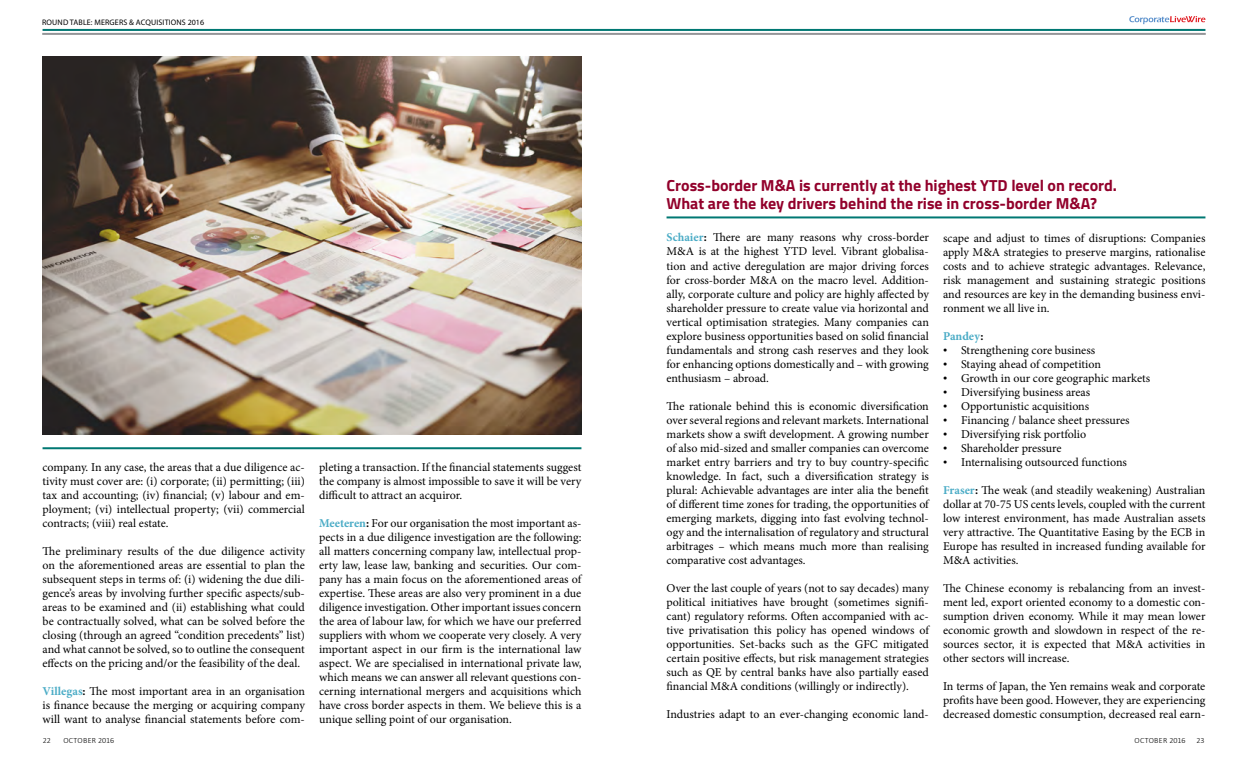
<style>
.page{position:relative;width:1248px;height:766px;background:#fff}
.page>*{position:absolute;margin:0;border:0;box-sizing:border-box;transform-origin:0 0}
.t1{font:700 16px/18px "Titillium Web";color:#92012b}
.t2{font:12px/14px "Minion Pro";color:#000;text-align:justify}
.t3{font:700 12px "Minion Pro";color:#4bacc6}
.t4{font:8px "Myriad Pro";letter-spacing:.02em;color:#000}
.t5{font:300 8px "Calibri";letter-spacing:.01em;color:#000}
.s1{font-weight:700;color:#4bacc6}
.s2{font-weight:700}
.s3{color:#000}
.s4{font-family:"Times New Roman"}
</style>
<div class="page">
<hr style="left:43px;top:447px;width:538px;height:2px;background:#007873">
<hr style="left:666px;top:216px;width:539px;height:2px;background:#007873">
<svg style="left:42px;top:32px;width:1163px;height:3px"></svg>
<hr style="left:43px;top:29px;width:1162px;height:2px;background:#007873">
<img style="left:43px;top:57px;width:538px;height:377px">
<svg style="left:1129px;top:16px;width:76px;height:8px"></svg>
<p class="t4" style="left:42px;top:17px;width:163px">ROUND TABLE: MERGERS &amp; ACQUISITIONS 2016</p>
<p class="t2" style="left:43px;top:460px;width:264px">company. In any case, the areas that a due diligence ac&shy;tivity must cover are: (i) corporate; (ii) permitting; (iii) tax and accounting; (iv) financial; (v) labour and em&shy;ployment; (vi) intellectual property; (vii) commercial contracts; (viii) real estate.</p>
<p class="t2" style="left:43px;top:544px;width:264px">The preliminary results of the due diligence activity on the aforementioned areas are essential to plan the subsequent steps in terms of: (i) widening the due dili&shy;gence’s areas by involving further specific aspects/sub&shy;areas to be examined and (ii) establishing what could be contractually solved, what can be solved before the closing (through an agreed “condition precedents” list) and what cannot be solved, so to outline the consequent effects on the pricing and/or the feasibility of the deal.</p>
<p class="t2" style="left:43px;top:684px;width:264px"><span class="s1">Villegas</span><span class="s2">:</span> The most important area in an organisation is finance because the merging or acquiring company will want to analyse financial statements before com-</p>
<p class="t2" style="left:319px;top:460px;width:264px">pleting a transaction. If the financial statements suggest the company is almost impossible to save it will be very difficult to attract an acquiror.</p>
<p class="t2" style="left:319px;top:516px;width:264px"><span class="s1">Meeteren</span><span class="s2">:</span> For our organisation the most important as&shy;pects in a due diligence investigation are the following: all matters concerning company law, intellectual prop&shy;erty law, lease law, banking and securities. Our com&shy;pany has a main focus on the aforementioned areas of expertise. These areas are also very prominent in a due diligence investigation. Other important issues concern the area of labour law, for which we have our preferred suppliers with whom we cooperate very closely. A very important aspect in our firm is the international law aspect. We are specialised in international private law, which means we can answer all relevant questions con&shy;cerning international mergers and acquisitions which have cross border aspects in them. We believe this is a unique selling point of our organisation.</p>
<h1 class="t1" style="left:666px;top:176px;width:452px">Cross-border M&amp;A is currently at the highest YTD level on record.<br>What are the key drivers behind the rise in cross-border M&amp;A?</h1>
<p class="t2" style="left:666px;top:230px;width:264px"><span class="s1">Schaier</span><span class="s2">:</span> There are many reasons why cross-border M&amp;A is at the highest YTD level. Vibrant globalisa&shy;tion and active deregulation are major driving forces for cross-border M&amp;A on the macro level. Addition&shy;ally, corporate culture and policy are highly affected by shareholder pressure to create value via horizontal and vertical optimisation strategies. Many companies can explore business opportunities based on solid financial fundamentals and strong cash reserves and they look for enhancing options domestically and – with growing enthusiasm – abroad.</p>
<p class="t2" style="left:666px;top:399px;width:264px">The rationale behind this is economic diversification over several regions and relevant markets. International markets show a swift development. A growing number of also mid-sized and smaller companies can overcome market entry barriers and try to buy country-specific knowledge. In fact, such a diversification strategy is plural: Achievable advantages are inter alia the benefit of different time zones for trading, the opportunities of emerging markets, digging into fast evolving technol&shy;ogy and the internalisation of regulatory and structural arbitrages – which means much more than realising comparative cost advantages.</p>
<p class="t2" style="left:666px;top:581px;width:264px">Over the last couple of years (not to say decades) many political initiatives have brought (sometimes signifi&shy;cant) regulatory reforms. Often accompanied with ac&shy;tive privatisation this policy has opened windows of opportunities. Set-backs such as the GFC mitigated certain positive effects, but risk management strategies such as QE by central banks have also partially eased financial M&amp;A conditions (willingly or indirectly).</p>
<p class="t2" style="left:666px;top:707px;width:264px">Industries adapt to an ever-changing economic land-</p>
<p class="t2" style="left:943px;top:231px;width:264px">scape and adjust to times of disruptions: Companies apply M&amp;A strategies to preserve margins, rationalise costs and to achieve strategic advantages. Relevance, risk management and sustaining strategic positions and resources are key in the demanding business envi&shy;ronment we all live in.</p>
<p class="t3" style="left:943px;top:327px;width:42px">Pandey<span class="s3">:</span></p>
<p class="t2" style="left:943px;top:343px;width:153px"><span class="s4">•</span> Strengthening core business</p>
<p class="t2" style="left:943px;top:357px;width:159px"><span class="s4">•</span> Staying ahead of competition</p>
<p class="t2" style="left:943px;top:371px;width:208px"><span class="s4">•</span> Growth in our core geographic markets</p>
<p class="t2" style="left:943px;top:385px;width:149px"><span class="s4">•</span> Diversifying business areas</p>
<p class="t2" style="left:943px;top:399px;width:148px"><span class="s4">•</span> Opportunistic acquisitions</p>
<p class="t2" style="left:943px;top:413px;width:188px"><span class="s4">•</span> Financing / balance sheet pressures</p>
<p class="t2" style="left:943px;top:427px;width:145px"><span class="s4">•</span> Diversifying risk portfolio</p>
<p class="t2" style="left:943px;top:441px;width:120px"><span class="s4">•</span> Shareholder pressure</p>
<p class="t2" style="left:943px;top:455px;width:185px"><span class="s4">•</span> Internalising outsourced functions</p>
<p class="t2" style="left:943px;top:483px;width:264px"><span class="s1">Fraser</span><span class="s2">:</span> The weak (and steadily weakening) Australian dollar at 70-75 US cents levels, coupled with the current low interest environment, has made Australian assets very attractive. The Quantitative Easing by the ECB in Europe has resulted in increased funding available for M&amp;A activities.</p>
<p class="t2" style="left:943px;top:581px;width:264px">The Chinese economy is rebalancing from an invest&shy;ment led, export oriented economy to a domestic con&shy;sumption driven economy. While it may mean lower economic growth and slowdown in respect of the re&shy;sources sector, it is expected that M&amp;A activities in other sectors will increase.</p>
<p class="t2" style="left:943px;top:679px;width:264px">In terms of Japan, the Yen remains weak and corporate profits have been good. However, they are experiencing decreased domestic consumption, decreased real earn-</p>
<p class="t5" style="left:43px;top:735px;width:10px">22</p>
<p class="t5" style="left:63px;top:735px;width:52px">OCTOBER 2016</p>
<p class="t5" style="left:1134px;top:735px;width:52px">OCTOBER 2016</p>
<p class="t5" style="left:1196px;top:735px;width:10px">23</p>
</div>
